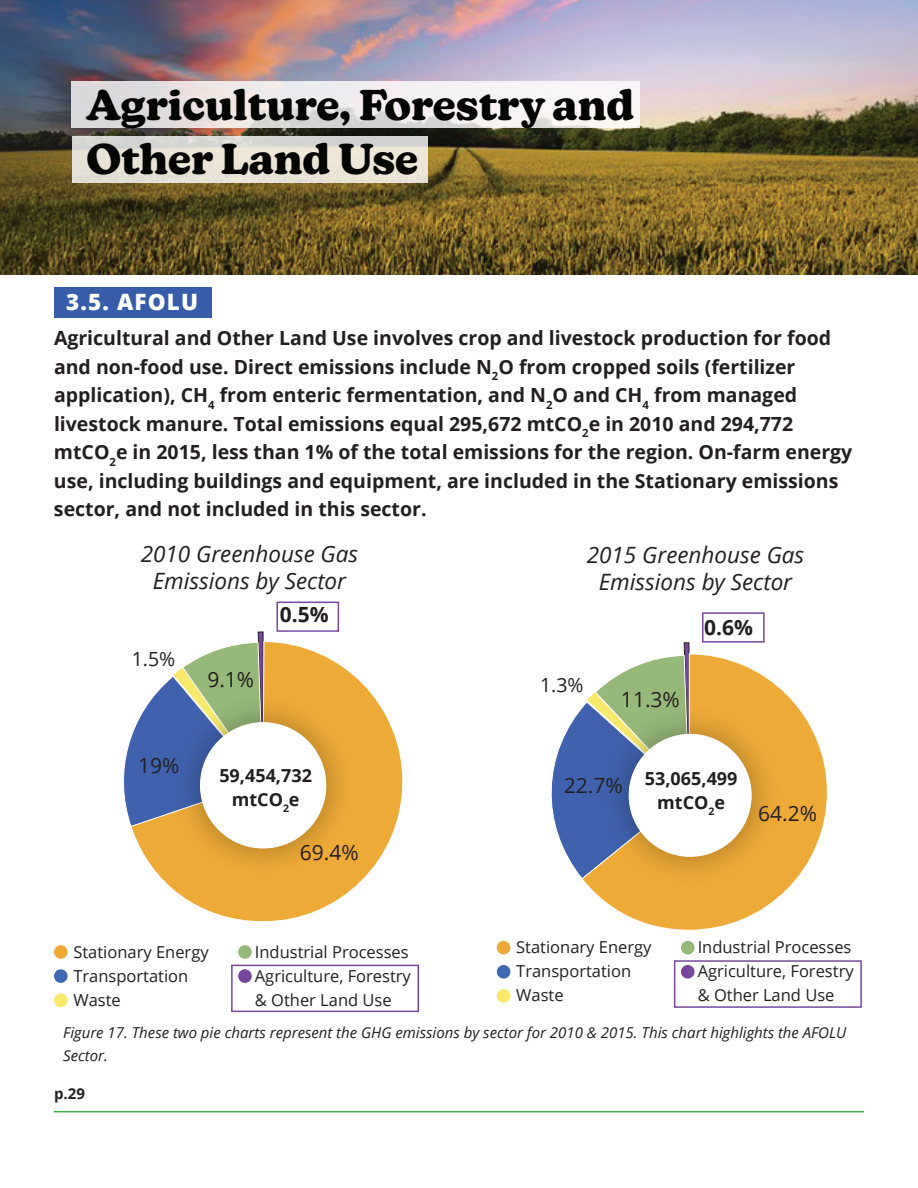
<style>
.page{position:relative;width:918px;height:1188px;background:#fff}
.page>*{position:absolute;margin:0;border:0;box-sizing:border-box;transform-origin:0 0}
.t1{font:700 42px/54px "New Kansas";color:#040503}
.t2{font:italic 22.5px/27px "Open Sans";color:#231f20;text-align:center}
.t3{font:800 22.5px "Open Sans";letter-spacing:.05em;color:#fff}
.t4{font:21px "Open Sans";color:#231f20}
.t5{font:700 21px "Open Sans";color:#231f20}
.t6{font:700 19.5px/28.5px "Open Sans";color:#231f20}
.t7{font:19.5px "Open Sans";color:#231f20}
.t8{font:700 18px/24px "Open Sans";color:#231f20;text-align:center}
.t9{font:16.5px/24px "Open Sans";color:#231f20}
.t10{font:italic 15px/22.5px "Open Sans";color:#231f20}
.t11{font:700 15px "Open Sans";color:#231f20}
</style>
<div class="page">
<hr style="left:54px;top:1111px;width:810px;height:1px;background:#40ae49">
<img style="left:0;top:0;width:918px;height:274px">
<svg style="left:71px;top:81px;width:568px;height:47px"></svg>
<svg style="left:72px;top:136px;width:356px;height:47px;fill:#e8e3d6"></svg>
<svg style="left:123px;top:632px;width:141px;height:190px"></svg>
<svg style="left:130px;top:641px;width:273px;height:281px"></svg>
<img style="left:159px;top:682px;width:208px;height:208px">
<div style="left:200px;top:723px;width:126px;height:125px;background:#fff;border-radius:50%"></div>
<svg style="left:551px;top:643px;width:139px;height:234px"></svg>
<svg style="left:581px;top:653px;width:247px;height:278px"></svg>
<img style="left:586px;top:690px;width:208px;height:210px">
<div style="left:629px;top:734px;width:122px;height:122px;background:#fff;border-radius:50%"></div>
<div style="left:54px;top:945px;width:14px;height:14px;background:#eea936;border-radius:50%"></div>
<div style="left:54px;top:969px;width:14px;height:14px;background:#3e67b1;border-radius:50%"></div>
<div style="left:54px;top:993px;width:14px;height:14px;background:#f7e96a;border-radius:50%"></div>
<div style="left:238px;top:945px;width:14px;height:14px;background:#96b879;border-radius:50%"></div>
<div style="left:238px;top:969px;width:14px;height:14px;background:#76479c;border-radius:50%"></div>
<div style="left:231px;top:965px;width:188px;height:47px;border:2px solid #76479c"></div>
<div style="left:702px;top:612px;width:63px;height:31px;border:2px solid #76479c"></div>
<div style="left:276px;top:602px;width:63px;height:30px;border:2px solid #76479c"></div>
<div style="left:497px;top:941px;width:13px;height:13px;background:#eea936;border-radius:50%"></div>
<div style="left:497px;top:965px;width:13px;height:14px;background:#3e67b1;border-radius:50%"></div>
<div style="left:497px;top:989px;width:13px;height:14px;background:#f7e96a;border-radius:50%"></div>
<div style="left:681px;top:941px;width:14px;height:13px;background:#96b879;border-radius:50%"></div>
<div style="left:681px;top:965px;width:14px;height:14px;background:#76479c;border-radius:50%"></div>
<div style="left:674px;top:960px;width:188px;height:48px;border:2px solid #76479c"></div>
<div style="left:54px;top:287px;width:158px;height:31px;background:#375daa"></div>
<h1 class="t1" style="left:86px;top:78px;width:549px">Agriculture, Forestry and<br>Other Land Use</h1>
<p class="t3" style="left:66px;top:284px;width:133px">3.5. AFOLU</p>
<p class="t6" style="left:54px;top:323px;width:800px">Agricultural and Other Land Use involves crop and livestock production for food and non-food use. Direct emissions include N<sub>2</sub>O from cropped soils (fertilizer application), CH<sub>4</sub> from enteric fermentation, and N<sub>2</sub>O and CH<sub>4</sub> from managed livestock manure. Total emissions equal 295,672 mtCO<sub>2</sub>e in 2010 and 294,772 mtCO<sub>2</sub>e in 2015, less than 1% of the total emissions for the region. On-farm energy use, including buildings and equipment, are included in the Stationary emissions sector, and not included in this sector.</p>
<p class="t2" style="left:141px;top:539px;width:219px">2010 Greenhouse Gas<br>Emissions by Sector</p>
<p class="t2" style="left:587px;top:540px;width:219px">2015 Greenhouse Gas<br>Emissions by Sector</p>
<p class="t7" style="left:132px;top:646px;width:45px">1.5%</p>
<p class="t4" style="left:138px;top:751px;width:43px">19%</p>
<p class="t4" style="left:207px;top:665px;width:48px">9.1%</p>
<p class="t5" style="left:280px;top:599px;width:50px">0.5%</p>
<p class="t7" style="left:540px;top:672px;width:45px">1.3%</p>
<p class="t4" style="left:621px;top:685px;width:60px">11.3%</p>
<p class="t5" style="left:704px;top:612px;width:50px">0.6%</p>
<p class="t8" style="left:219px;top:763px;width:94px">59,454,732 mtCO<sub>2</sub>e</p>
<p class="t8" style="left:645px;top:766px;width:94px">53,065,499 mtCO<sub>2</sub>e</p>
<p class="t4" style="left:564px;top:771px;width:60px">22.7%</p>
<p class="t4" style="left:300px;top:838px;width:60px">69.4%</p>
<p class="t4" style="left:758px;top:799px;width:60px">64.2%</p>
<p class="t9" style="left:73px;top:939px;width:137px">Stationary Energy<br>Transportation<br>Waste</p>
<p class="t9" style="left:255px;top:939px;width:158px">Industrial Processes<br>Agriculture, Forestry &amp; Other Land Use</p>
<p class="t9" style="left:516px;top:935px;width:137px">Stationary Energy<br>Transportation<br>Waste</p>
<p class="t9" style="left:698px;top:935px;width:158px">Industrial Processes<br>Agriculture, Forestry &amp; Other Land Use</p>
<p class="t10" style="left:63px;top:1021px;width:784px">Figure 17. These two pie charts represent the GHG emissions by sector for 2010 &amp; 2015. This chart highlights the AFOLU<br>Sector.</p>
<p class="t11" style="left:54px;top:1083px;width:32px">p.29</p>
</div>
